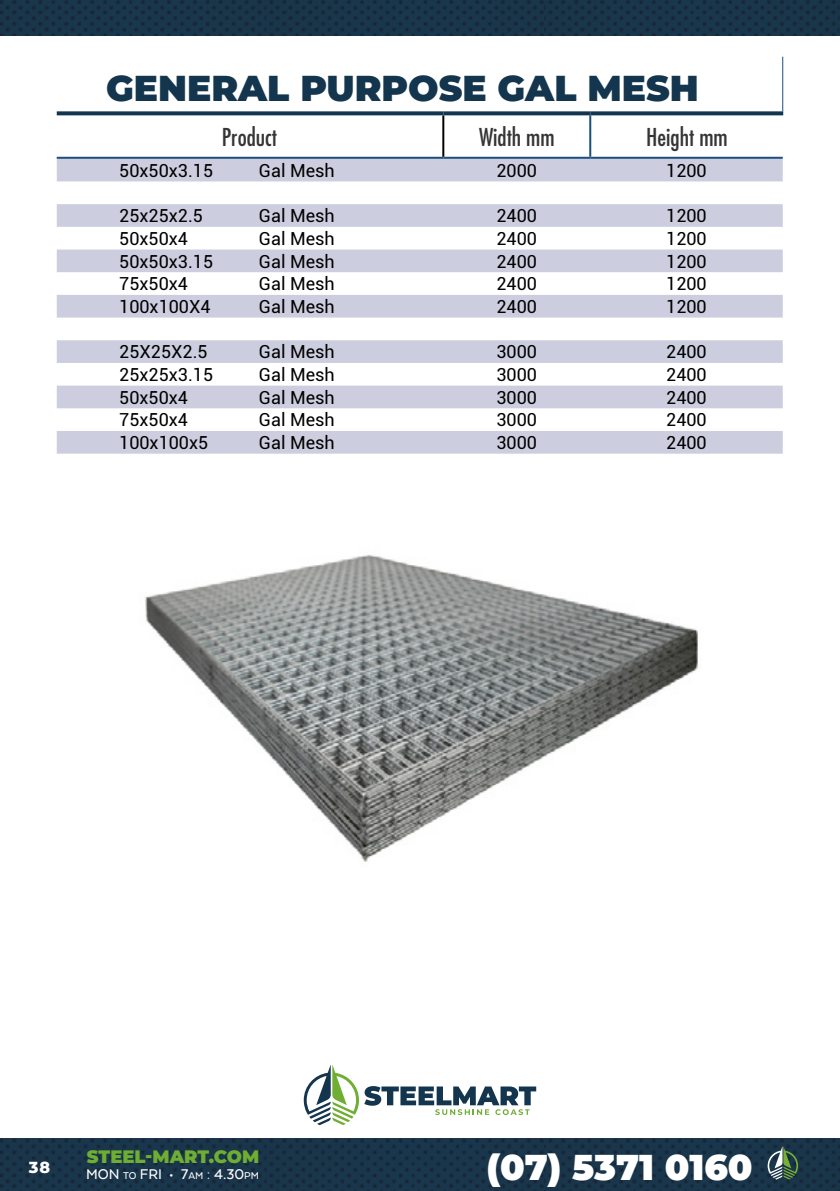
<style>
.page{position:relative;width:840px;height:1191px;background:#fff}
.page>*{position:absolute;margin:0;border:0;box-sizing:border-box;transform-origin:0 0}
.t1{font:900 36px "Montserrat";color:#13354e}
.t2{font:900 36px "Montserrat";color:#fff}
.t3{font:condensed 24px "Futura Std";color:#353535}
.t4{font:18px "Roboto";color:#000}
.t5{font:900 18px "Montserrat";color:#6fad33}
.t6{font:500 16.2px "Texta Alt";color:#fff}
.t7{font:800 16px "Montserrat";color:#fff}
.s1{font-size:11.4px}
</style>
<div class="page">
<img style="left:0;top:1138px;width:265px;height:53px">
<img style="left:265px;top:1138px;width:279px;height:53px">
<img style="left:544px;top:1138px;width:295px;height:53px">
<img style="left:0;top:0;width:265px;height:35px">
<img style="left:265px;top:0;width:279px;height:35px">
<img style="left:544px;top:0;width:295px;height:35px">
<svg style="left:303px;top:1064px;width:233px;height:61px"></svg>
<svg style="left:767px;top:1146px;width:30px;height:33px"></svg>
<svg style="left:57px;top:159px;width:725px;height:295px;fill:#cccedf"></svg>
<hr style="left:781px;top:57px;width:1px;height:54px;background:#195081">
<hr style="left:589px;top:115px;width:2px;height:42px;background:#195081">
<hr style="left:57px;top:157px;width:386px;height:2px;background:#195081">
<hr style="left:443px;top:157px;width:147px;height:2px;background:#195081">
<hr style="left:590px;top:157px;width:192px;height:2px;background:#195081">
<hr style="left:442px;top:115px;width:2px;height:42px;background:#000">
<svg style="left:57px;top:111px;width:386px;height:4px;background:#28475e"></svg>
<svg style="left:443px;top:111px;width:147px;height:4px"></svg>
<svg style="left:590px;top:111px;width:192px;height:4px"></svg>
<img style="left:145px;top:555px;width:553px;height:307px">
<h1 class="t1" style="left:106px;top:62px;width:593px">GENERAL PURPOSE GAL MESH</h1>
<h2 class="t3" style="left:222px;top:123px;width:57px">Product</h2>
<h2 class="t3" style="left:478px;top:123px;width:77px">Width mm</h2>
<h2 class="t3" style="left:646px;top:123px;width:83px">Height mm</h2>
<p class="t4" style="left:119px;top:158px;width:95px">50x50x3.15</p>
<p class="t4" style="left:259px;top:158px;width:77px">Gal Mesh</p>
<p class="t4" style="left:496px;top:158px;width:42px">2000</p>
<p class="t4" style="left:665px;top:158px;width:42px">1200</p>
<p class="t4" style="left:119px;top:203px;width:85px">25x25x2.5</p>
<p class="t4" style="left:259px;top:203px;width:77px">Gal Mesh</p>
<p class="t4" style="left:496px;top:203px;width:42px">2400</p>
<p class="t4" style="left:665px;top:203px;width:42px">1200</p>
<p class="t4" style="left:119px;top:226px;width:70px">50x50x4</p>
<p class="t4" style="left:259px;top:226px;width:77px">Gal Mesh</p>
<p class="t4" style="left:496px;top:226px;width:42px">2400</p>
<p class="t4" style="left:665px;top:226px;width:42px">1200</p>
<p class="t4" style="left:119px;top:249px;width:95px">50x50x3.15</p>
<p class="t4" style="left:259px;top:249px;width:77px">Gal Mesh</p>
<p class="t4" style="left:496px;top:249px;width:42px">2400</p>
<p class="t4" style="left:665px;top:249px;width:42px">1200</p>
<p class="t4" style="left:119px;top:271px;width:70px">75x50x4</p>
<p class="t4" style="left:259px;top:271px;width:77px">Gal Mesh</p>
<p class="t4" style="left:496px;top:271px;width:42px">2400</p>
<p class="t4" style="left:665px;top:271px;width:42px">1200</p>
<p class="t4" style="left:119px;top:294px;width:93px">100x100X4</p>
<p class="t4" style="left:259px;top:294px;width:77px">Gal Mesh</p>
<p class="t4" style="left:496px;top:294px;width:42px">2400</p>
<p class="t4" style="left:665px;top:294px;width:42px">1200</p>
<p class="t4" style="left:119px;top:339px;width:90px">25X25X2.5</p>
<p class="t4" style="left:259px;top:339px;width:77px">Gal Mesh</p>
<p class="t4" style="left:496px;top:339px;width:42px">3000</p>
<p class="t4" style="left:665px;top:339px;width:42px">2400</p>
<p class="t4" style="left:119px;top:362px;width:95px">25x25x3.15</p>
<p class="t4" style="left:259px;top:362px;width:77px">Gal Mesh</p>
<p class="t4" style="left:496px;top:362px;width:42px">3000</p>
<p class="t4" style="left:665px;top:362px;width:42px">2400</p>
<p class="t4" style="left:119px;top:385px;width:70px">50x50x4</p>
<p class="t4" style="left:259px;top:385px;width:77px">Gal Mesh</p>
<p class="t4" style="left:496px;top:385px;width:42px">3000</p>
<p class="t4" style="left:665px;top:385px;width:42px">2400</p>
<p class="t4" style="left:119px;top:407px;width:70px">75x50x4</p>
<p class="t4" style="left:259px;top:407px;width:77px">Gal Mesh</p>
<p class="t4" style="left:496px;top:407px;width:42px">3000</p>
<p class="t4" style="left:665px;top:407px;width:42px">2400</p>
<p class="t4" style="left:119px;top:430px;width:91px">100x100x5</p>
<p class="t4" style="left:259px;top:430px;width:77px">Gal Mesh</p>
<p class="t4" style="left:496px;top:430px;width:42px">3000</p>
<p class="t4" style="left:665px;top:430px;width:42px">2400</p>
<p class="t7" style="left:29px;top:1155px;width:23px">38</p>
<p class="t5" style="left:87px;top:1142px;width:174px">STEEL-MART.COM</p>
<p class="t6" style="left:86px;top:1165px;width:174px">MON <span class="s1">to</span> FRI • 7<span class="s1">am</span> : 4.30<span class="s1">pm</span></p>
<h1 class="t2" style="left:486px;top:1140px;width:267px">(07) 5371 0160</h1>
</div>
